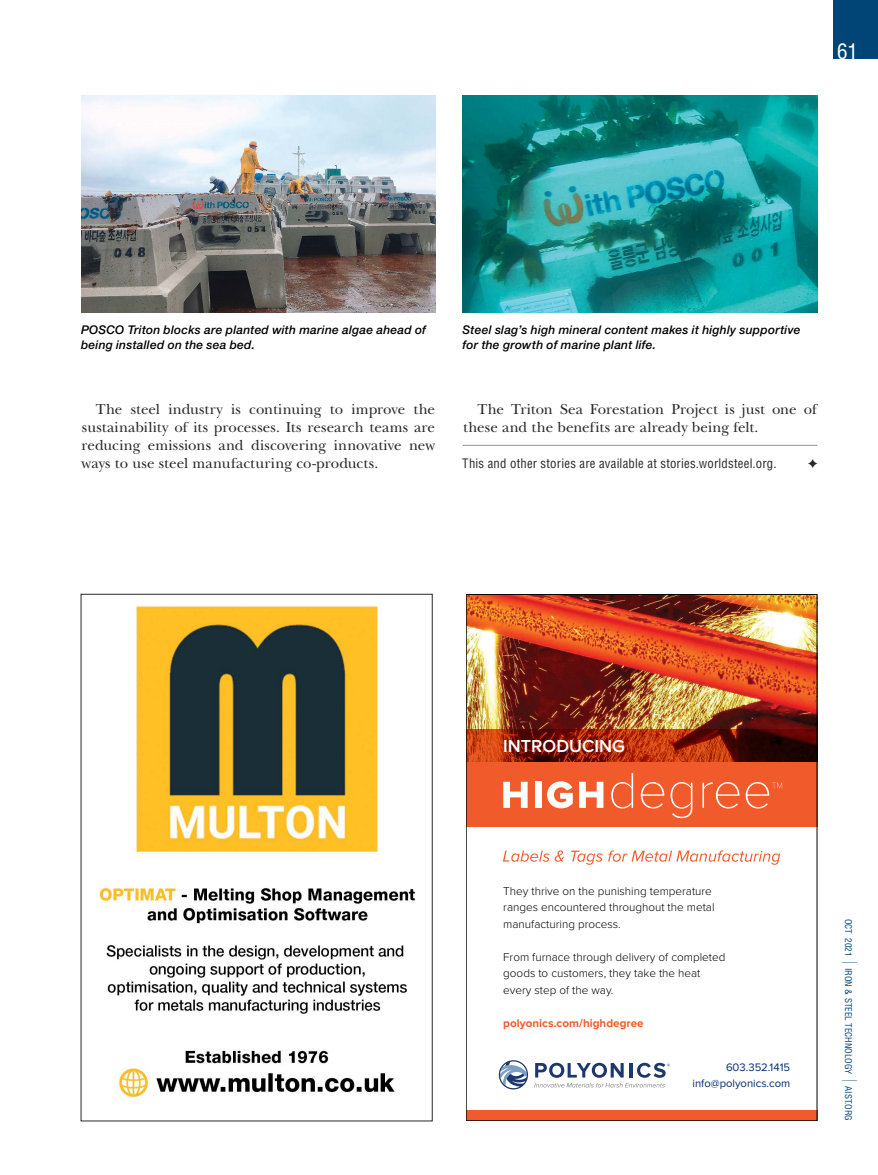
<style>
.page{position:relative;width:878px;height:1175px;background:#fff}
.page>*{position:absolute;margin:0;border:0;box-sizing:border-box;transform-origin:0 0}
.t1{font:condensed 21px "Helvetica";color:#fff}
.t2{font:600 18px "Proxima Nova";color:#fff}
.t3{font:15px/18px "New Baskerville";color:#292829;text-align:justify}
.t4{font:condensed 12.75px "Helvetica";letter-spacing:.015em;color:#292829}
.t5{font:italic 500 12px/14.4px "Helvetica Neue";letter-spacing:.02em;color:#000}
.t6{font:300 11.7px/16.5px "Proxima Nova";color:#000}
.t7{font:700 11.7px "Proxima Nova";color:#f15b2b}
.t8{font:11.25px/16.5px "Proxima Nova";color:#002d74;text-align:right}
.t9{font:condensed 9px "Helvetica";color:#004575}
</style>
<div class="page">
<div style="left:832px;top:0;width:46px;height:58px;background:#004575"></div>
<hr style="left:462px;top:445px;width:355px;height:1px;background:#919396">
<img style="left:81px;top:95px;width:354px;height:218px">
<img style="left:462px;top:95px;width:355px;height:218px">
<img style="left:468px;top:596px;width:347px;height:133px">
<div style="left:466px;top:1110px;width:351px;height:10px;background:#f15b2b"></div>
<svg style="left:468px;top:729px;width:347px;height:97px;background:#c3421d"></svg>
<svg style="left:503px;top:781px;width:24px;height:27px"></svg>
<div style="left:534px;top:781px;width:7px;height:27px;background:#fff"></div>
<svg style="left:547px;top:781px;width:25px;height:27px"></svg>
<svg style="left:579px;top:781px;width:24px;height:27px"></svg>
<svg style="left:611px;top:773px;width:22px;height:35px"></svg>
<svg style="left:640px;top:782px;width:24px;height:26px"></svg>
<svg style="left:670px;top:782px;width:22px;height:36px"></svg>
<svg style="left:702px;top:782px;width:37px;height:26px"></svg>
<svg style="left:745px;top:782px;width:37px;height:26px"></svg>
<svg style="left:499px;top:1060px;width:29px;height:29px"></svg>
<svg style="left:534px;top:1062px;width:135px;height:25px"></svg>
<svg style="left:503px;top:850px;width:277px;height:14px"></svg>
<img style="left:98px;top:606px;width:317px;height:495px">
<h1 class="t1" style="left:837px;top:38px;width:22px">61</h1>
<p class="t5" style="left:81px;top:323px;width:346px">POSCO Triton blocks are planted with marine algae ahead of being installed on the sea bed.</p>
<p class="t5" style="left:462px;top:323px;width:339px">Steel slag’s high mineral content makes it highly supportive for the growth of marine plant life.</p>
<p class="t3" style="left:81px;top:400px;width:355px;text-indent:14px">The steel industry is continuing to improve the sustainability of its processes. Its research teams are reducing emissions and discovering innovative new ways to use steel manufacturing co-products.</p>
<p class="t3" style="left:463px;top:400px;width:355px;text-indent:14px">The Triton Sea Forestation Project is just one of these and the benefits are already being felt.</p>
<p class="t4" style="left:462px;top:455px;width:316px">This and other stories are available at stories.worldsteel.org.</p>
<p class="t2" style="left:503px;top:735px;width:123px">INTRODUCING</p>
<p class="t6" style="left:503px;top:883px;width:213px">They thrive on the punishing temperature ranges encountered throughout the metal manufacturing process.</p>
<p class="t6" style="left:503px;top:949px;width:223px">From furnace through delivery of completed goods to customers, they take the heat every step of the way.</p>
<p class="t7" style="left:503px;top:1016px;width:142px">polyonics.com/highdegree</p>
<p class="t8" style="left:692px;top:1058px;width:99px">603.352.1415 info@polyonics.com</p>
<p class="t9" style="left:854px;top:918px;width:39px;rotate:90deg">OCT 2021</p>
<p class="t9" style="left:854px;top:967px;width:108px;rotate:90deg">IRON &amp; STEEL TECHNOLOGY</p>
<p class="t9" style="left:854px;top:1086px;width:36px;rotate:90deg">AIST.ORG</p>
</div>
